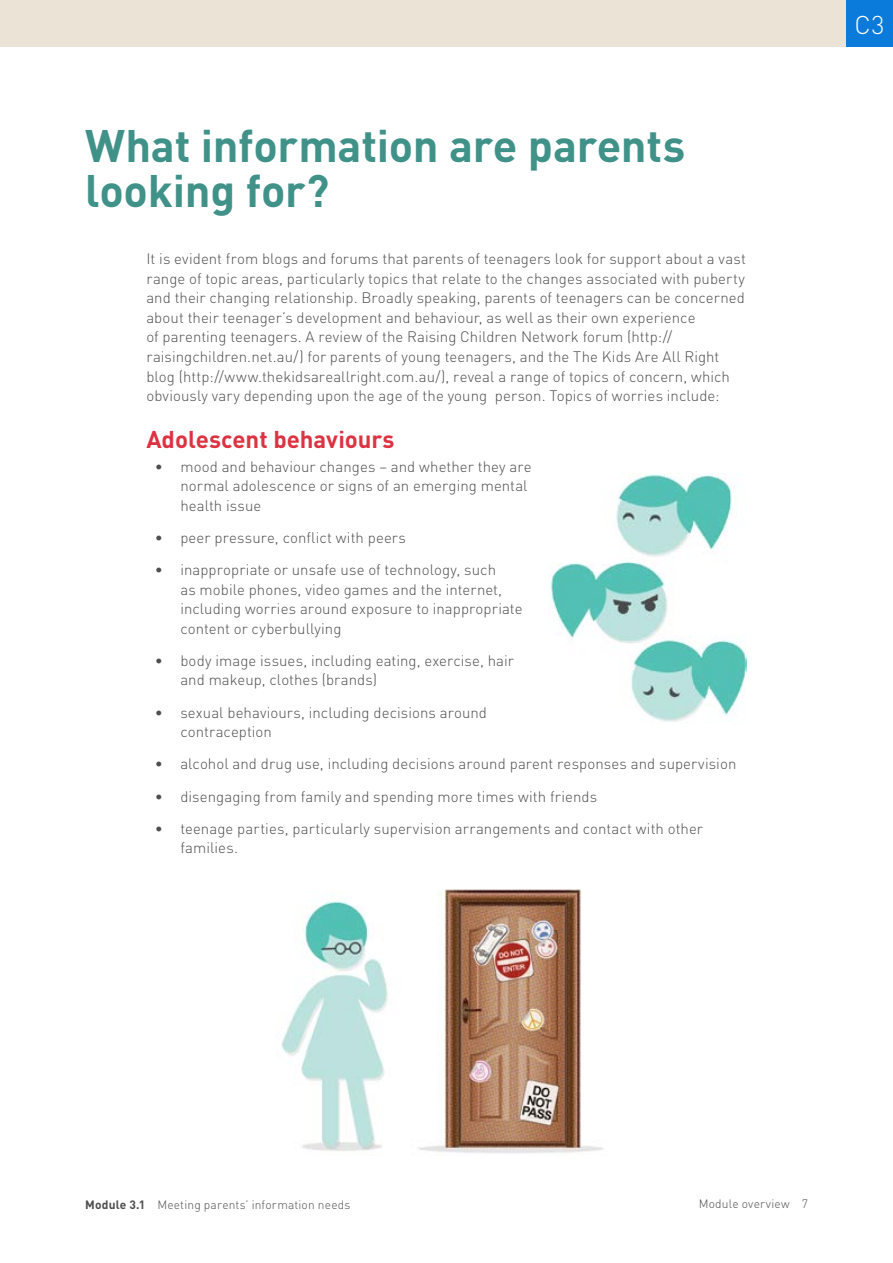
<style>
.page{position:relative;width:893px;height:1263px;background:#fff}
.page>*{position:absolute;margin:0;border:0;box-sizing:border-box;transform-origin:0 0}
.t1{font:700 45px/45px "DIN Pro";letter-spacing:-.005em;color:#409289}
.t2{font:300 25.5px "DIN Pro";color:#fff}
.Subhead_1{font:700 24px "DIN Pro";color:#dd3242}
.body_1{font:300 15px/19.5px "DIN Pro";letter-spacing:.005em;color:#4f4e4f}
.t3{font:300 12px "DIN Pro";letter-spacing:.015em;color:#4f4e4f}
.s1{font-weight:700}
</style>
<div class="page">
<div style="left:0;top:0;width:893px;height:47px;background:#ebe3d6"></div>
<div style="left:846px;top:0;width:47px;height:47px;background:#0a7adb"></div>
<img style="left:550px;top:473px;width:197px;height:249px">
<img style="left:281px;top:889px;width:323px;height:265px">
<h1 class="t1" style="left:85px;top:118px;width:602px">What information are parents looking for?</h1>
<p class="body_1" style="left:146px;top:248px;width:601px">It is evident from blogs and forums that parents of teenagers look for support about a vast range of topic areas, particularly topics that relate to the changes associated with puberty and their changing relationship. Broadly speaking, parents of teenagers can be concerned about their teenager’s development and behaviour, as well as their own experience<br>of parenting teenagers. A review of the Raising Children Network forum (http:// raisingchildren.net.au/) for parents of young teenagers, and the The Kids Are All Right blog (http://www.thekidsareallright.com.au/), reveal a range of topics of concern, which obviously vary depending upon the age of the young person. Topics of worries include:</p>
<h2 class="Subhead_1" style="left:146px;top:419px;width:250px">Adolescent behaviours</h2>
<p class="body_1" style="left:180px;top:455px;width:353px;text-indent:-26px">• mood and behaviour changes – and whether they are normal adolescence or signs of an emerging mental health issue</p>
<p class="body_1" style="left:155px;top:526px;width:253px">• peer pressure, conflict with peers</p>
<p class="body_1" style="left:180px;top:559px;width:344px;text-indent:-26px">• inappropriate or unsafe use of technology, such<br>as mobile phones, video games and the internet, including worries around exposure to inappropriate content or cyberbullying</p>
<p class="body_1" style="left:180px;top:649px;width:335px;text-indent:-26px">• body image issues, including eating, exercise, hair and makeup, clothes (brands)</p>
<p class="body_1" style="left:180px;top:701px;width:308px;text-indent:-26px">• sexual behaviours, including decisions around contraception</p>
<p class="body_1" style="left:155px;top:753px;width:583px">• alcohol and drug use, including decisions around parent responses and supervision</p>
<p class="body_1" style="left:155px;top:785px;width:444px">• disengaging from family and spending more times with friends</p>
<p class="body_1" style="left:180px;top:817px;width:524px;text-indent:-26px">• teenage parties, particularly supervision arrangements and contact with other families.</p>
<h2 class="t2" style="left:855px;top:5px;width:31px">C3</h2>
<p class="t3" style="left:85px;top:1195px;width:267px"><span class="s1">Module 3.1</span> Meeting parents’ information needs</p>
<p class="t3" style="left:699px;top:1194px;width:111px">Module overview 7</p>
</div>
